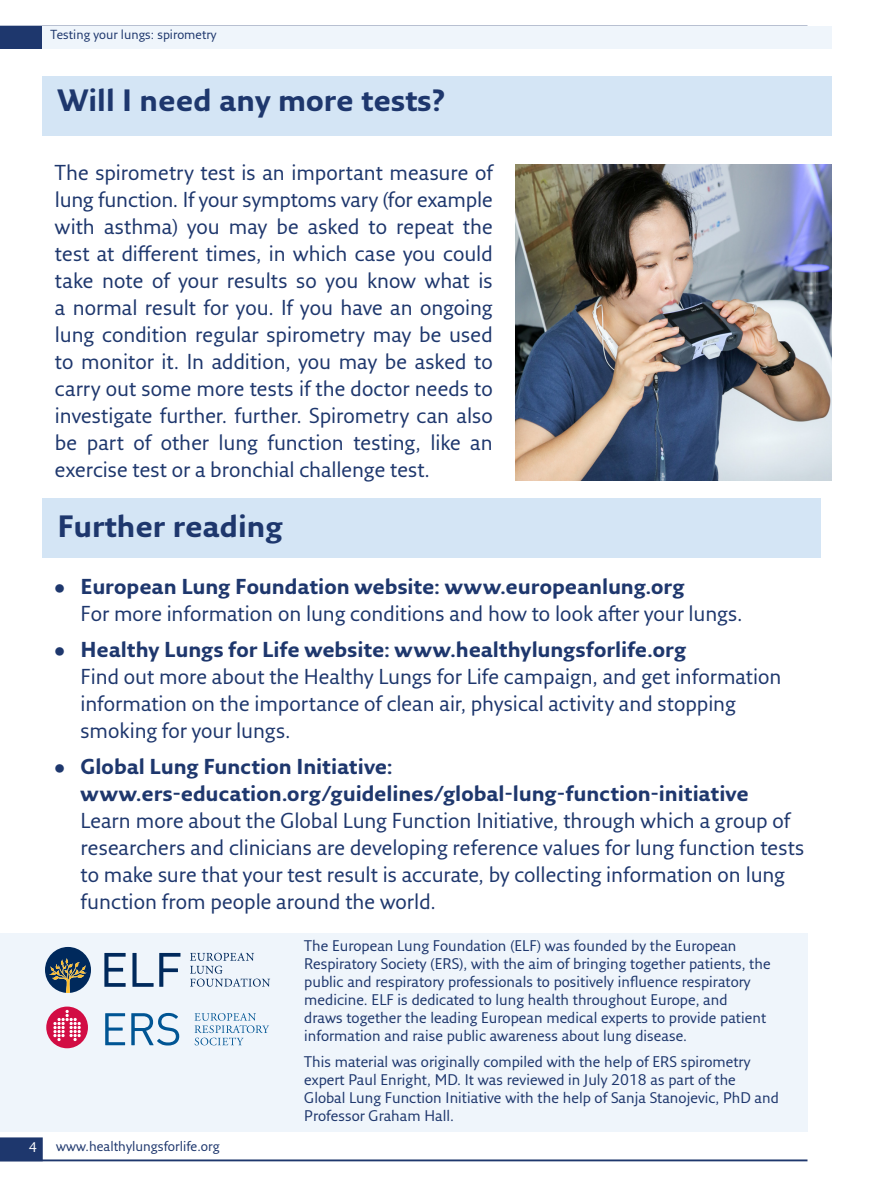
<style>
.page{position:relative;width:894px;height:1191px;background:#fff}
.page>*{position:absolute;margin:0;border:0;box-sizing:border-box;transform-origin:0 0}
.t1{font:700 30px "Fresco Sans Pro";color:#1e376d}
.H___B-head{font:21px/27px "Fresco Sans Pro";color:#1e376d}
.t2{font:15px/18px "Fresco Sans Pro";color:#1e376d}
.t3{font:13.5px "Fresco Sans Pro";color:#1e376d}
.t4{font:13.5px "Fresco Sans Pro";color:#fff}
.t5{font:12.75px "Fresco Sans Pro";color:#1e376d}
.s1{font-weight:700}
</style>
<div class="page">
<div style="left:0;top:933px;width:807px;height:198px;background:#eff5fb"></div>
<svg style="left:104px;top:953px;width:22px;height:34px"></svg>
<svg style="left:132px;top:953px;width:48px;height:34px"></svg>
<svg style="left:190px;top:953px;width:80px;height:34px"></svg>
<svg style="left:45px;top:947px;width:46px;height:46px"></svg>
<svg style="left:194px;top:1013px;width:75px;height:32px"></svg>
<svg style="left:105px;top:1013px;width:20px;height:32px"></svg>
<div style="left:46px;top:1006px;width:42px;height:42px;background:#d20d44;border-radius:50%"></div>
<svg style="left:53px;top:1010px;width:28px;height:31px"></svg>
<svg style="left:131px;top:1013px;width:48px;height:32px"></svg>
<div style="left:42px;top:26px;width:789px;height:22px;background:#eff5fb"></div>
<svg style="left:0;top:1137px;width:43px;height:22px"></svg>
<hr style="left:0;top:1159px;width:807px;height:2px;background:#1e376d">
<div style="left:0;top:26px;width:42px;height:22px;background:#1e376d"></div>
<div style="left:42px;top:76px;width:789px;height:60px;background:#d4e5f5"></div>
<div style="left:42px;top:498px;width:778px;height:60px;background:#d4e5f5"></div>
<img style="left:515px;top:164px;width:316px;height:317px">
<p class="t5" style="left:51px;top:27px;width:168px">Testing your lungs: spirometry</p>
<p class="t1" style="left:58px;top:81px;width:389px">Will I need any more tests?</p>
<p class="H___B-head" style="left:55px;top:158px;width:439px;text-align:justify">The spirometry test is an important measure of lung function. If your symptoms vary (for example with asthma) you may be asked to repeat the test at different times, in which case you could take note of your results so you know what is a normal result for you. If you have an ongoing lung condition regular spirometry may be used to monitor it. In addition, you may be asked to carry out some more tests if the doctor needs to investigate further. further. Spirometry can also be part of other lung function testing, like an exercise test or a bronchial challenge test.</p>
<p class="t1" style="left:58px;top:508px;width:227px">Further reading</p>
<p class="H___B-head" style="left:81px;top:572px;width:663px;text-indent:-27px"><span class="s1">• European Lung Foundation website: www.europeanlung.org<br></span>For more information on lung conditions and how to look after your lungs.</p>
<p class="H___B-head" style="left:81px;top:635px;width:702px;text-indent:-27px"><span class="s1">• Healthy Lungs for Life website: www.healthylungsforlife.org<br></span>Find out more about the Healthy Lungs for Life campaign, and get information information on the importance of clean air, physical activity and stopping smoking for your lungs.</p>
<p class="H___B-head" style="left:81px;top:752px;width:725px;text-indent:-27px"><span class="s1">• Global Lung Function Initiative: www.ers-education.org/guidelines/global-lung-function-initiative<br></span>Learn more about the Global Lung Function Initiative, through which a group of researchers and clinicians are developing reference values for lung function tests to make sure that your test result is accurate, by collecting information on lung function from people around the world.</p>
<p class="t4" style="left:29px;top:1139px;width:10px">4</p>
<p class="t3" style="left:56px;top:1138px;width:165px">www.healthylungsforlife.org</p>
<p class="t2" style="left:304px;top:936px;width:468px">The European Lung Foundation (ELF) was founded by the European Respiratory Society (ERS), with the aim of bringing together patients, the public and respiratory professionals to positively influence respiratory medicine. ELF is dedicated to lung health throughout Europe, and<br>draws together the leading European medical experts to provide patient information and raise public awareness about lung disease.</p>
<p class="t2" style="left:304px;top:1052px;width:476px">This material was originally compiled with the help of ERS spirometry expert Paul Enright, MD. It was reviewed in July 2018 as part of the Global Lung Function Initiative with the help of Sanja Stanojevic, PhD and Professor Graham Hall.</p>
</div>
